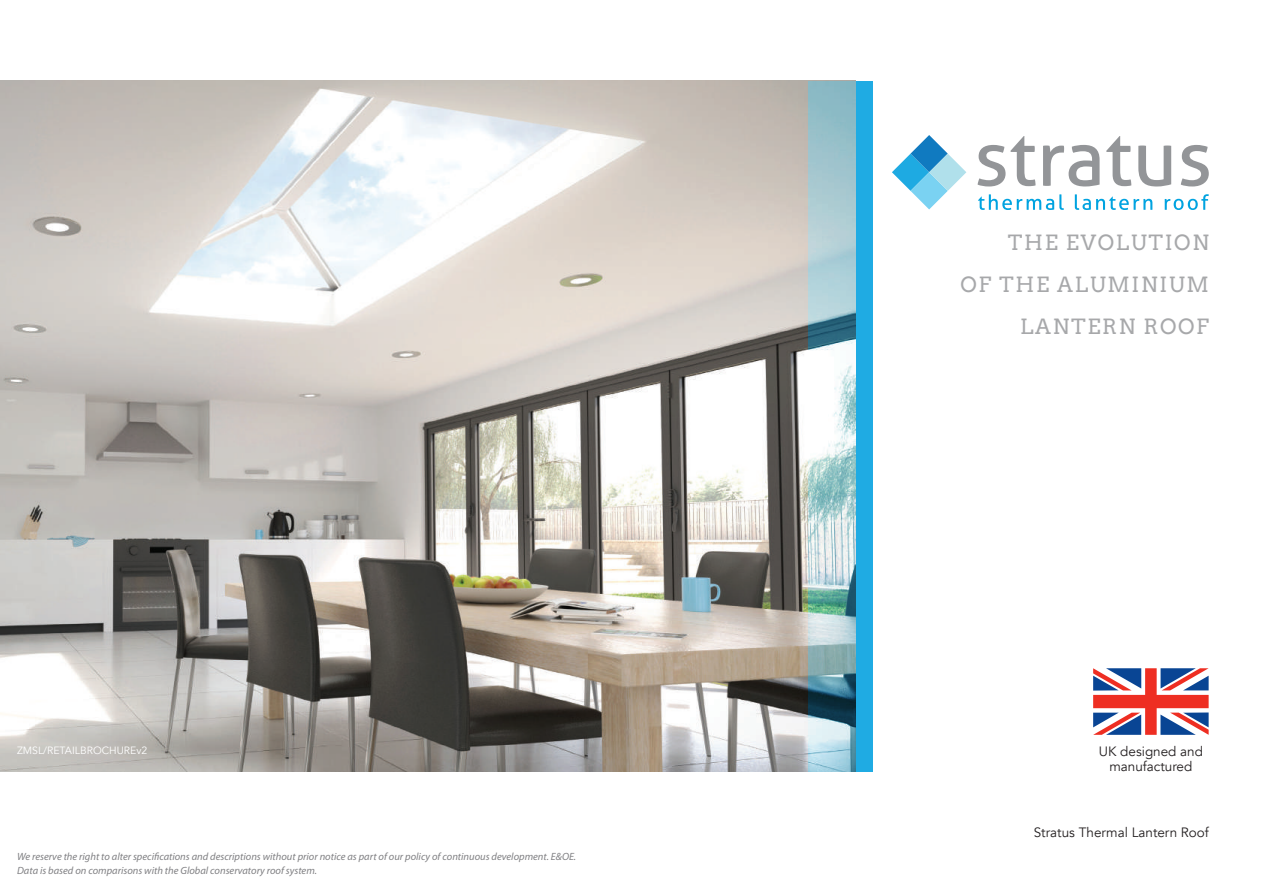
<style>
.page{position:relative;width:1263px;height:893px;background:#fff}
.page>*{position:absolute;margin:0;border:0;box-sizing:border-box;transform-origin:0 0}
.t1{font:21px/42px "Arvo";letter-spacing:.08em;color:#a7a8aa;text-align:right}
.t2{font:13.5px/15.6px "Avenir";color:#231f20;text-align:center}
.t3{font:italic 10.5px/13.5px "Myriad Pro";color:#808083}
.t4{font:10.5px "Avenir";color:#fff}
</style>
<div class="page">
<svg style="left:892px;top:135px;width:74px;height:74px"></svg>
<svg style="left:977px;top:136px;width:58px;height:50px"></svg>
<svg style="left:1043px;top:145px;width:56px;height:41px"></svg>
<svg style="left:1106px;top:136px;width:25px;height:50px"></svg>
<svg style="left:1138px;top:146px;width:33px;height:40px"></svg>
<svg style="left:1181px;top:145px;width:28px;height:41px"></svg>
<svg style="left:978px;top:194px;width:86px;height:16px"></svg>
<svg style="left:1075px;top:194px;width:77px;height:16px"></svg>
<svg style="left:1165px;top:194px;width:44px;height:16px"></svg>
<svg style="left:1093px;top:668px;width:115px;height:67px"></svg>
<img style="left:0;top:81px;width:808px;height:690px">
<svg style="left:808px;top:81px;width:64px;height:690px;background:#84bfd2"></svg>
<p class="t4" style="left:17px;top:744px;width:132px">ZMSL/RETAILBROCHUREv2</p>
<p class="t3" style="left:17px;top:850px;width:561px">We reserve the right to alter specifications and descriptions without prior notice as part of our policy of continuous development. E&amp;OE.<br>Data is based on comparisons with the Global conservatory roof system.</p>
<h1 class="t1" style="left:960px;top:221px;width:250px">THE EVOLUTION<br>OF THE ALUMINIUM<br>LANTERN ROOF</h1>
<p class="t2" style="left:1099px;top:743px;width:106px">UK designed and manufactured</p>
<p class="t2" style="left:1034px;top:825px;width:177px">Stratus Thermal Lantern Roof</p>
</div>
